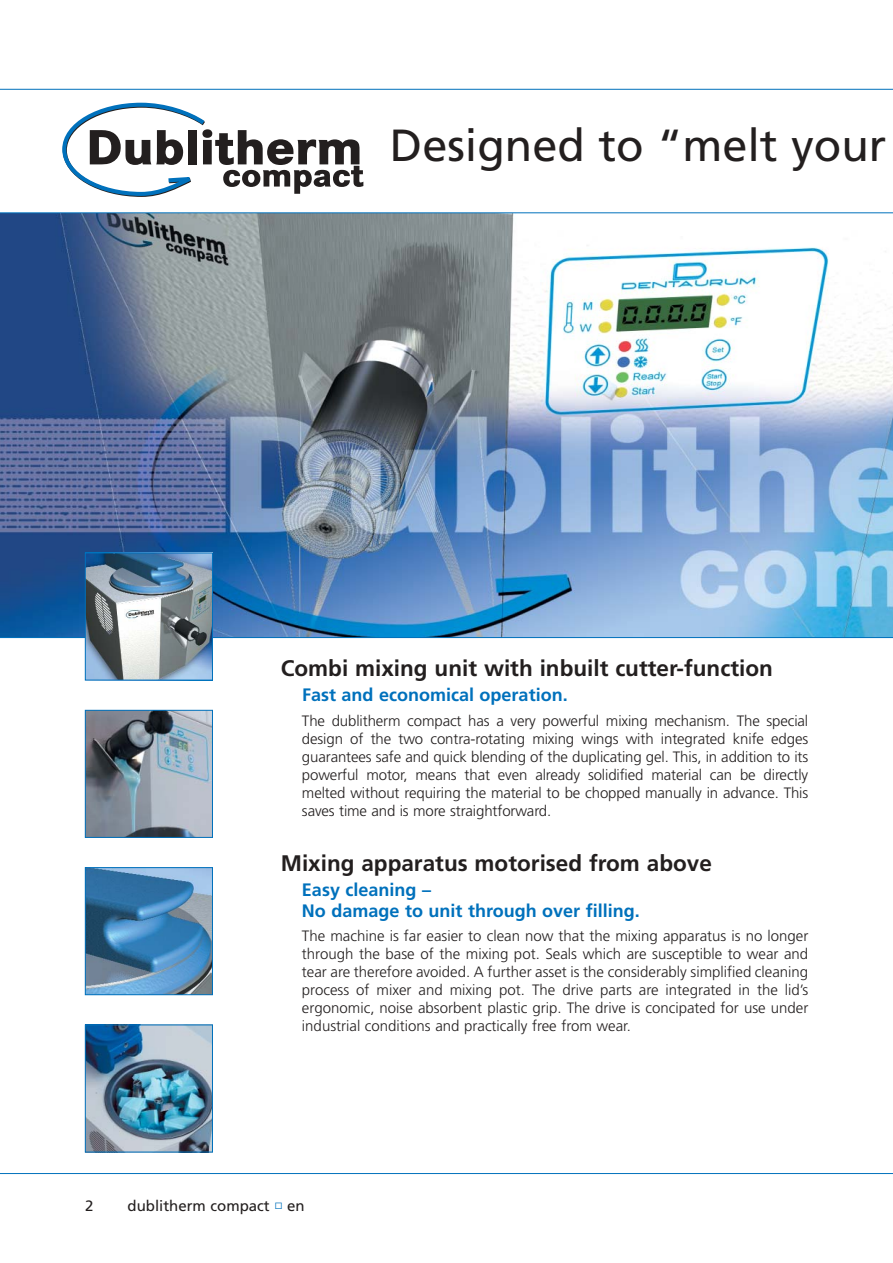
<style>
.page{position:relative;width:893px;height:1263px;background:#fff}
.page>*{position:absolute;margin:0;border:0;box-sizing:border-box;transform-origin:0 0}
.t1{font:45px "Frutiger";color:#231f1f}
.t2{font:700 22.5px "Frutiger";color:#231f1f}
.t3{font:700 18px/21px "Frutiger";color:#0071bc}
.t4{font:300 15px/18px "Frutiger";letter-spacing:-.01em;color:#231f1f;text-align:justify}
.t5{font:15px "Frutiger";color:#231f1f}
</style>
<div class="page">
<hr style="left:0;top:89px;width:892px;height:1px;background:#0071bc">
<hr style="left:0;top:1173px;width:892px;height:1px;background:#0071bc">
<img style="left:0;top:213px;width:892px;height:425px">
<img style="left:87px;top:555px;width:124px;height:123px">
<div style="left:85px;top:553px;width:128px;height:127px;border:1px solid #0071bc"></div>
<img style="left:87px;top:712px;width:124px;height:124px">
<div style="left:85px;top:710px;width:128px;height:128px;border:1px solid #0071bc"></div>
<img style="left:87px;top:869px;width:124px;height:124px">
<div style="left:85px;top:867px;width:128px;height:128px;border:1px solid #0071bc"></div>
<img style="left:87px;top:1027px;width:124px;height:123px">
<div style="left:85px;top:1025px;width:128px;height:127px;border:1px solid #0071bc"></div>
<svg style="left:62px;top:102px;width:301px;height:95px"></svg>
<h1 class="t1" style="left:390px;top:128px;width:498px">Designed to “melt your</h1>
<h2 class="t2" style="left:281px;top:659px;width:493px">Combi mixing unit with inbuilt cutter-function</h2>
<p class="t3" style="left:302px;top:686px;width:267px">Fast and economical operation.</p>
<p class="t4" style="left:302px;top:713px;width:508px">The dublitherm compact has a very powerful mixing mechanism. The special design of the two contra-rotating mixing wings with integrated knife edges guarantees safe and quick blending of the duplicating gel. This, in addition to its powerful motor, means that even already solidified material can be directly melted without requiring the material to be chopped manually in advance. This saves time and is more straightforward.</p>
<h2 class="t2" style="left:281px;top:854px;width:432px">Mixing apparatus motorised from above</h2>
<p class="t3" style="left:302px;top:881px;width:339px">Easy cleaning –<br>No damage to unit through over filling.</p>
<p class="t4" style="left:302px;top:928px;width:508px">The machine is far easier to clean now that the mixing apparatus is no longer through the base of the mixing pot. Seals which are susceptible to wear and tear are therefore avoided. A further asset is the considerably simplified cleaning process of mixer and mixing pot. The drive parts are integrated in the lid’s ergonomic, noise absorbent plastic grip. The drive is concipated for use under industrial conditions and practically free from wear.</p>
<p class="t5" style="left:85px;top:1199px;width:10px">2</p>
<p class="t5" style="left:128px;top:1199px;width:179px">dublitherm compact en</p>
</div>
